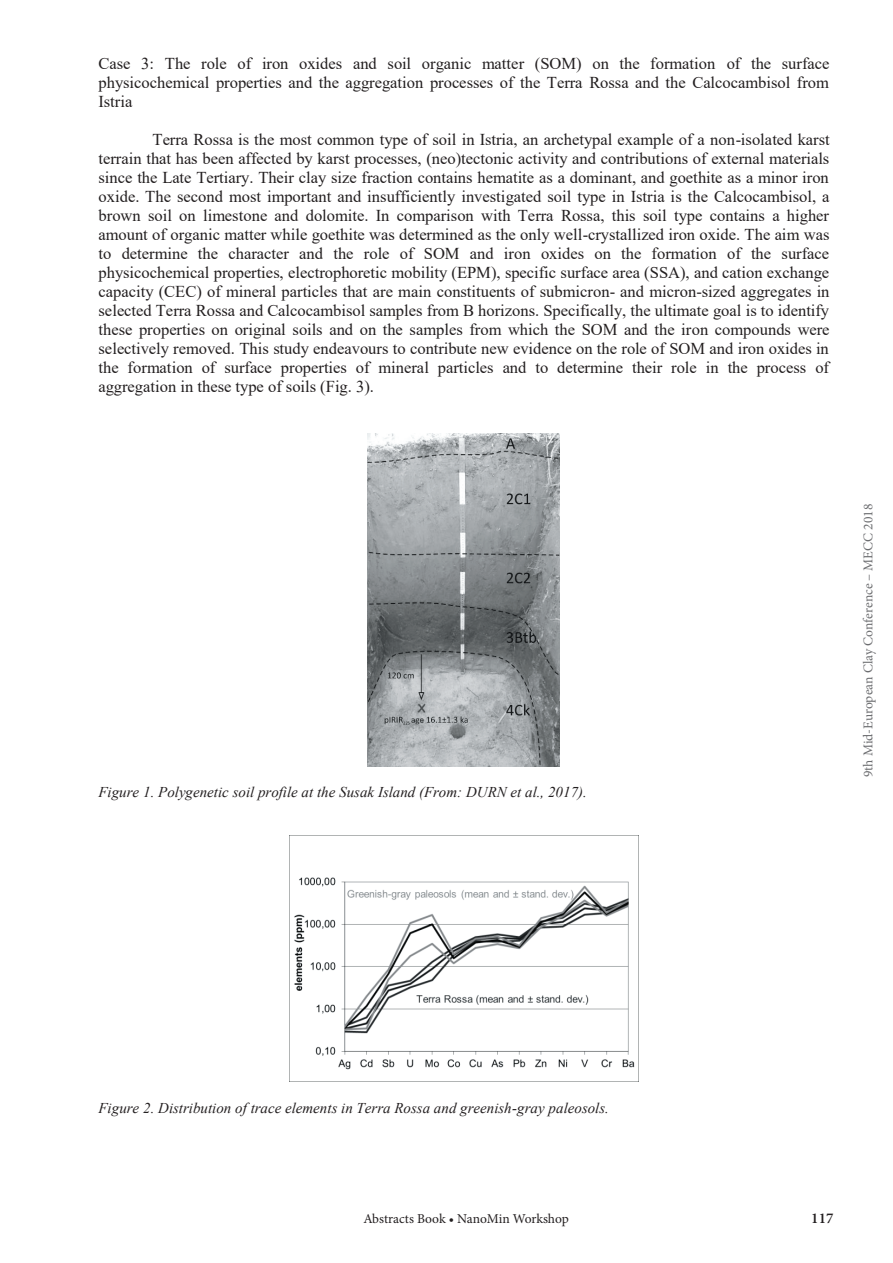
<style>
.page{position:relative;width:893px;height:1263px;background:#fff}
.page>*{position:absolute;margin:0;border:0;box-sizing:border-box;transform-origin:0 0}
.t1{font:16.5px/18.9px "Times New Roman";color:#231f20;text-align:justify}
.t2{font:italic 15px "Times New Roman";color:#231f20}
.t3{font:600 15px "Minion Pro";color:#231f20}
.t4{font:13.5px "Minion Pro";color:#6c6d70}
.t5{font:13.5px "Minion Pro";letter-spacing:-.005em;color:#231f20}
</style>
<div class="page">
<img style="left:367px;top:433px;width:193px;height:333px">
<img style="left:289px;top:835px;width:350px;height:247px">
<p class="t1" style="left:98px;top:53px;width:732px">Case 3: The role of iron oxides and soil organic matter (SOM) on the formation of the surface physicochemical properties and the aggregation processes of the Terra Rossa and the Calcocambisol from Istria</p>
<p class="t1" style="left:98px;top:129px;width:733px;text-indent:54px">Terra Rossa is the most common type of soil in Istria, an archetypal example of a non-isolated karst terrain that has been affected by karst processes, (neo)tectonic activity and contributions of external materials since the Late Tertiary. Their clay size fraction contains hematite as a dominant, and goethite as a minor iron oxide. The second most important and insufficiently investigated soil type in Istria is the Calcocambisol, a brown soil on limestone and dolomite. In comparison with Terra Rossa, this soil type contains a higher amount of organic matter while goethite was determined as the only well-crystallized iron oxide. The aim was to determine the character and the role of SOM and iron oxides on the formation of the surface physicochemical properties, electrophoretic mobility (EPM), specific surface area (SSA), and cation exchange capacity (CEC) of mineral particles that are main constituents of submicron- and micron-sized aggregates in selected Terra Rossa and Calcocambisol samples from B horizons. Specifically, the ultimate goal is to identify these properties on original soils and on the samples from which the SOM and the iron compounds were selectively removed. This study endeavours to contribute new evidence on the role of SOM and iron oxides in the formation of surface properties of mineral particles and to determine their role in the process of aggregation in these type of soils (Fig. 3).</p>
<p class="t2" style="left:98px;top:782px;width:490px">Figure 1. Polygenetic soil profile at the Susak Island (From: DURN et al., 2017).</p>
<p class="t4" style="left:859px;top:777px;width:275px;rotate:-90deg">9th Mid-European Clay Conference – MECC 2018</p>
<p class="t2" style="left:98px;top:1097px;width:512px">Figure 2. Distribution of trace elements in Terra Rossa and greenish-gray paleosols.</p>
<p class="t5" style="left:363px;top:1210px;width:207px">Abstracts Book • NanoMin Workshop</p>
<p class="t3" style="left:811px;top:1209px;width:24px">117</p>
</div>
